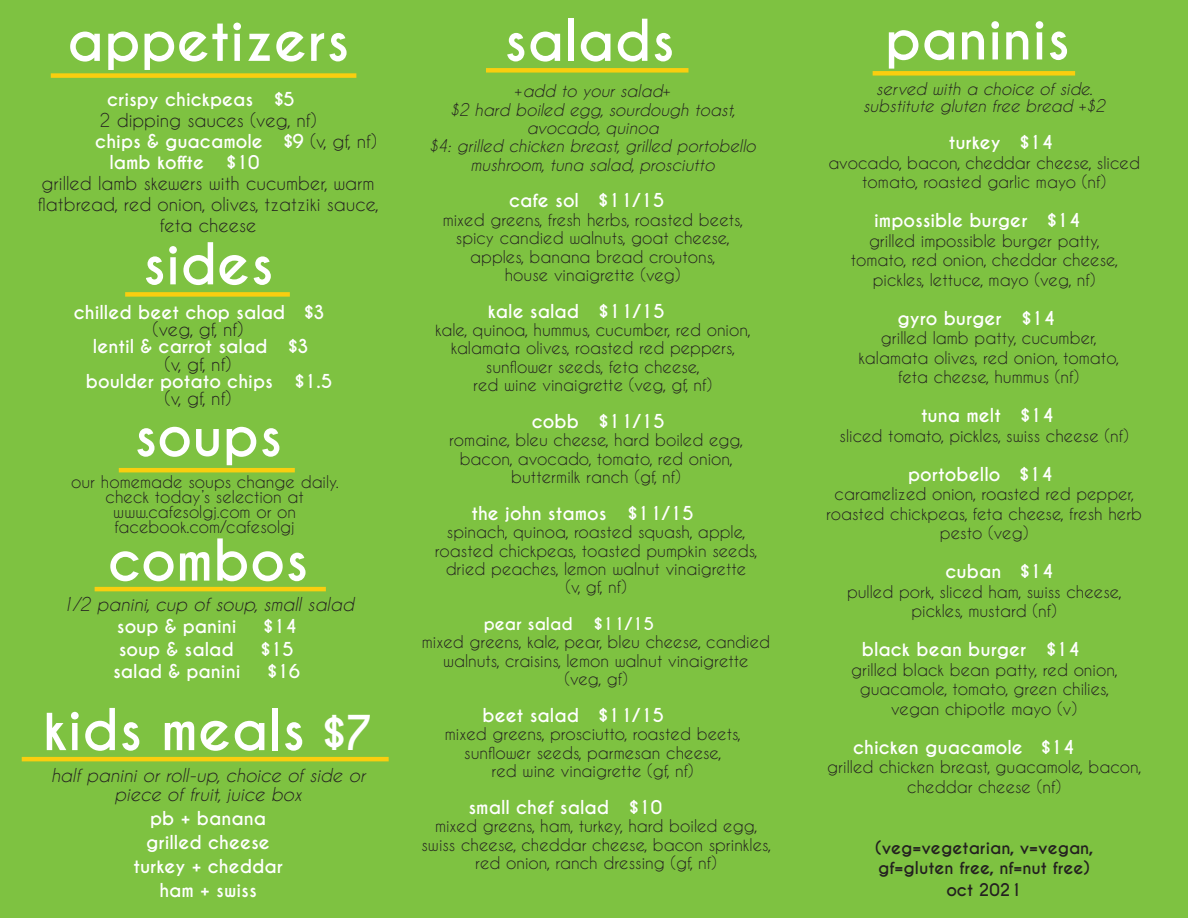
<style>
.page{position:relative;width:1188px;height:918px;background:#7ec241}
.page>*{position:absolute;margin:0;border:0;box-sizing:border-box;transform-origin:0 0}
.t1{font:700 54px "Caviar Dreams";color:#fff}
.t2{font:700 18px "Caviar Dreams";color:#fff}
.t3{font:18px/21px "Caviar Dreams";color:#231f20;text-align:center}
.t4{font:italic 18px "Caviar Dreams";color:#231f20}
.t5{font:16.5px/18.3px "Caviar Dreams";color:#231f20;text-align:center}
.t6{font:italic 16.5px/18.3px "Caviar Dreams";color:#231f20;text-align:center}
.t7{font:700 16.5px/19.5px "Caviar Dreams";color:#231f20}
.t8{font:700 16.5px "Caviar Dreams";color:#fff}
.s1{font-weight:400;color:#231f20}
.s2{font-size:45px}
</style>
<div class="page">
<div style="left:486px;top:68px;width:202px;height:5px;background:#f9ce0f"></div>
<div style="left:125px;top:292px;width:165px;height:5px;background:#f9ce0f"></div>
<div style="left:51px;top:73px;width:305px;height:5px;background:#f9ce0f"></div>
<hr style="left:119px;top:468px;width:176px;height:4px;background:#f9ce0f">
<hr style="left:95px;top:587px;width:231px;height:4px;background:#f9ce0f">
<hr style="left:22px;top:757px;width:367px;height:4px;background:#f9ce0f">
<div style="left:873px;top:71px;width:202px;height:5px;background:#f9ce0f"></div>
<p class="t1" style="left:67px;top:8px;width:284px">appetizers</p>
<p class="t2" style="left:107px;top:88px;width:189px">crispy chickpeas $5</p>
<p class="t3" style="left:100px;top:109px;width:218px">2 dipping sauces (veg, nf)</p>
<p class="t2" style="left:95px;top:130px;width:283px">chips &amp; guacamole $9 <span class="s1">(v, gf, nf)</span></p>
<p class="t2" style="left:109px;top:151px;width:96px">lamb koffte</p>
<p class="t2" style="left:227px;top:151px;width:34px">$10</p>
<p class="t3" style="left:38px;top:172px;width:343px">grilled lamb skewers with cucumber, warm flatbread, red onion, olives, tzatziki sauce, feta cheese</p>
<p class="t1" style="left:143px;top:231px;width:133px">sides</p>
<p class="t2" style="left:74px;top:301px;width:252px">chilled beet chop salad $3</p>
<p class="t3" style="left:153px;top:318px;width:92px">(veg, gf, nf)</p>
<p class="t2" style="left:93px;top:336px;width:217px">lentil &amp; carrot salad $3</p>
<p class="t3" style="left:165px;top:353px;width:68px">(v, gf, nf)</p>
<p class="t2" style="left:86px;top:370px;width:189px">boulder potato chips</p>
<p class="t2" style="left:295px;top:370px;width:38px">$1.5</p>
<p class="t3" style="left:165px;top:387px;width:68px">(v, gf, nf)</p>
<p class="t1" style="left:134px;top:403px;width:150px">soups</p>
<p class="t5" style="left:71px;top:472px;width:269px">our homemade soups change daily.</p>
<p class="t5" style="left:106px;top:487px;width:200px">check today’s selection at</p>
<p class="t5" style="left:113px;top:502px;width:184px">www.cafesolgj.com or on</p>
<p class="t5" style="left:115px;top:517px;width:182px">facebook.com/cafesolgj</p>
<p class="t1" style="left:108px;top:528px;width:202px">combos</p>
<p class="t4" style="left:62px;top:593px;width:293px">1/2 panini, cup of soup, small salad</p>
<p class="t2" style="left:117px;top:615px;width:121px">soup &amp; panini</p>
<p class="t2" style="left:264px;top:615px;width:34px">$14</p>
<p class="t2" style="left:119px;top:638px;width:117px">soup &amp; salad</p>
<p class="t2" style="left:261px;top:638px;width:34px">$15</p>
<p class="t2" style="left:113px;top:660px;width:129px">salad &amp; panini</p>
<p class="t2" style="left:268px;top:660px;width:34px">$16</p>
<p class="t1" style="left:43px;top:697px;width:332px">kids meals <span class="s2">$7</span></p>
<p class="t4" style="left:51px;top:764px;width:316px">half panini or roll-up, choice of side or</p>
<p class="t4" style="left:115px;top:784px;width:189px">piece of fruit, juice box</p>
<p class="t2" style="left:150px;top:807px;width:117px">pb + banana</p>
<p class="t2" style="left:146px;top:831px;width:125px">grilled cheese</p>
<p class="t2" style="left:133px;top:855px;width:151px">turkey + cheddar</p>
<p class="t2" style="left:159px;top:879px;width:99px">ham + swiss</p>
<p class="t1" style="left:504px;top:8px;width:172px">salads</p>
<p class="t6" style="left:514px;top:82px;width:158px">+add to your salad+</p>
<p class="t6" style="left:451px;top:100px;width:286px">$2 hard boiled egg, sourdough toast,</p>
<p class="t6" style="left:527px;top:119px;width:133px">avocado, quinoa</p>
<p class="t6" style="left:429px;top:137px;width:328px">$4: grilled chicken breast, grilled portobello mushroom, tuna salad, prosciutto</p>
<p class="t2" style="left:509px;top:190px;width:72px">cafe sol</p>
<p class="t2" style="left:599px;top:190px;width:67px">$11/15</p>
<p class="t5" style="left:443px;top:210px;width:302px">mixed greens, fresh herbs, roasted beets,</p>
<p class="t5" style="left:456px;top:229px;width:275px">spicy candied walnuts, goat cheese,</p>
<p class="t5" style="left:470px;top:247px;width:247px">apples, banana bread croutons,</p>
<p class="t5" style="left:505px;top:265px;width:177px">house vinaigrette (veg)</p>
<p class="t2" style="left:488px;top:300px;width:93px">kale salad</p>
<p class="t2" style="left:600px;top:300px;width:67px">$11/15</p>
<p class="t5" style="left:435px;top:320px;width:317px">kale, quinoa, hummus, cucumber, red onion,</p>
<p class="t5" style="left:451px;top:339px;width:286px">kalamata olives, roasted red peppers, sunflower seeds, feta cheese,</p>
<p class="t5" style="left:473px;top:376px;width:240px">red wine vinaigrette (veg, gf, nf)</p>
<p class="t2" style="left:532px;top:410px;width:49px">cobb</p>
<p class="t2" style="left:600px;top:410px;width:67px">$11/15</p>
<p class="t5" style="left:449px;top:431px;width:295px">romaine, bleu cheese, hard boiled egg, bacon, avocado, tomato, red onion,</p>
<p class="t5" style="left:511px;top:467px;width:171px">buttermilk ranch (gf, nf)</p>
<p class="t2" style="left:471px;top:502px;width:224px">the john stamos $11/15</p>
<p class="t5" style="left:435px;top:523px;width:324px">spinach, quinoa, roasted squash, apple, roasted chickpeas, toasted pumpkin seeds, dried peaches, lemon walnut vinaigrette<br>(v, gf, nf)</p>
<p class="t8" style="left:484px;top:614px;width:90px">pear salad</p>
<p class="t8" style="left:594px;top:614px;width:61px">$11/15</p>
<p class="t5" style="left:422px;top:633px;width:350px">mixed greens, kale, pear, bleu cheese, candied walnuts, craisins, lemon walnut vinaigrette<br>(veg, gf)</p>
<p class="t2" style="left:482px;top:704px;width:183px">beet salad $11/15</p>
<p class="t5" style="left:445px;top:725px;width:298px">mixed greens, prosciutto, roasted beets,</p>
<p class="t5" style="left:464px;top:743px;width:259px">sunflower seeds, parmesan cheese,</p>
<p class="t5" style="left:492px;top:761px;width:203px">red wine vinaigrette (gf, nf)</p>
<p class="t2" style="left:469px;top:796px;width:142px">small chef salad</p>
<p class="t2" style="left:630px;top:796px;width:34px">$10</p>
<p class="t5" style="left:421px;top:817px;width:351px">mixed greens, ham, turkey, hard boiled egg, swiss cheese, cheddar cheese, bacon sprinkles, red onion, ranch dressing (gf, nf)</p>
<p class="t1" style="left:885px;top:7px;width:187px">paninis</p>
<p class="t6" style="left:876px;top:80px;width:218px">served with a choice of side.</p>
<p class="t6" style="left:863px;top:96px;width:243px">substitute gluten free bread +$2</p>
<p class="t2" style="left:949px;top:132px;width:106px">turkey $14</p>
<p class="t5" style="left:828px;top:153px;width:313px;line-height:19.5px">avocado, bacon, cheddar cheese, sliced tomato, roasted garlic mayo (nf)</p>
<p class="t2" style="left:874px;top:210px;width:208px">impossible burger $14</p>
<p class="t5" style="left:869px;top:231px;width:232px">grilled impossible burger patty,</p>
<p class="t5" style="left:851px;top:251px;width:269px">tomato, red onion, cheddar cheese,</p>
<p class="t5" style="left:873px;top:270px;width:224px">pickles, lettuce, mayo (veg, nf)</p>
<p class="t2" style="left:898px;top:307px;width:159px">gyro burger $14</p>
<p class="t5" style="left:859px;top:328px;width:262px;line-height:19.5px">grilled lamb patty, cucumber, kalamata olives, red onion, tomato, feta cheese, hummus (nf)</p>
<p class="t2" style="left:921px;top:405px;width:135px">tuna melt $14</p>
<p class="t5" style="left:840px;top:426px;width:291px">sliced tomato, pickles, swiss cheese (nf)</p>
<p class="t2" style="left:908px;top:463px;width:146px">portobello $14</p>
<p class="t5" style="left:826px;top:484px;width:318px;line-height:19.5px">caramelized onion, roasted red pepper, roasted chickpeas, feta cheese, fresh herb pesto (veg)</p>
<p class="t2" style="left:945px;top:561px;width:110px">cuban $14</p>
<p class="t5" style="left:847px;top:582px;width:276px">pulled pork, sliced ham, swiss cheese,</p>
<p class="t5" style="left:912px;top:602px;width:147px">pickles, mustard (nf)</p>
<p class="t2" style="left:862px;top:639px;width:220px">black bean burger $14</p>
<p class="t5" style="left:851px;top:660px;width:268px">grilled black bean patty, red onion,</p>
<p class="t5" style="left:860px;top:680px;width:251px">guacamole, tomato, green chilies,</p>
<p class="t5" style="left:891px;top:699px;width:188px">vegan chipotle mayo (v)</p>
<p class="t2" style="left:853px;top:736px;width:223px">chicken guacamole $14</p>
<p class="t5" style="left:827px;top:757px;width:316px;line-height:19.5px">grilled chicken breast, guacamole, bacon, cheddar cheese (nf)</p>
<p class="t7" style="left:875px;top:839px;width:220px">(veg=vegetarian, v=vegan, gf=gluten free, nf=nut free)</p>
<p class="t7" style="left:946px;top:881px;width:77px">oct 2021</p>
</div>
